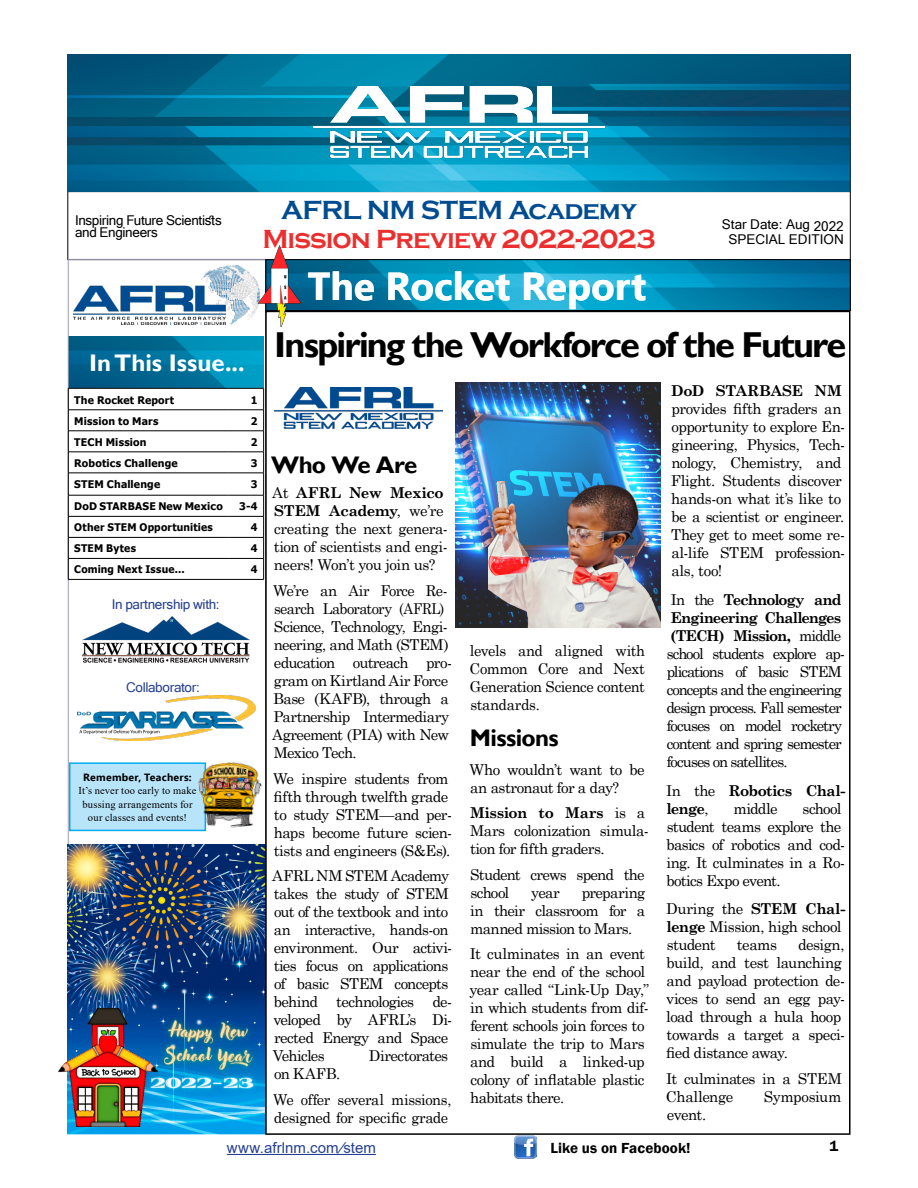
<style>
.page{position:relative;width:918px;height:1188px;background:#fff}
.page>*{position:absolute;margin:0;border:0;box-sizing:border-box;transform-origin:0 0}
.t1{font:700 39px "Ebrima";letter-spacing:-.005em;color:#fff}
.t2{font:700 36px "Gill Sans";letter-spacing:-.055em;color:#000}
.t3{font:700 27px "Copperplate Gothic";letter-spacing:-.03em;color:#eb2e2e}
.t4{font:700 27px "Copperplate Gothic";letter-spacing:-.03em;color:#004c90}
.t5{font:700 24px "Gill Sans";letter-spacing:-.025em;color:#000}
.t6{font:700 24px "Gill Sans";color:#fff}
.t7{font:15px/18px "Century Schoolbook";letter-spacing:-.04em;color:#000}
.t8{font:15px/18px "Century Schoolbook";letter-spacing:-.065em;color:#000}
.t9{font:700 15px/18px "Century Schoolbook";letter-spacing:-.035em;color:#000}
.t10{font:15px "Arial";letter-spacing:.005em;color:#25408f}
.t11{font:600 15px "Franklin Gothic";letter-spacing:.005em;color:#000}
.t12{font:700 15px "Century Schoolbook";letter-spacing:-.015em;color:#000}
.t13{font:13.5px/12px "Microsoft Sans Serif";letter-spacing:-.015em;color:#000}
.t14{font:13.5px "Microsoft Sans Serif";letter-spacing:-.025em;color:#25408f}
.t15{font:700 10.5px "Tahoma";letter-spacing:.015em;color:#000}
.t16{font:10.5px/13.5px "Times New Roman";letter-spacing:.02em;color:#000;text-align:center}
.t17{font:700 10.5px "Ebrima";letter-spacing:.025em;color:#000}
.s1{font-weight:700}
.s2{font-weight:400}
</style>
<div class="page">
<hr style="left:227px;top:1154px;width:149px;height:1px;background:#25408f">
<img style="left:514px;top:1136px;width:22px;height:23px">
<img style="left:70px;top:337px;width:193px;height:51px">
<img style="left:300px;top:261px;width:548px;height:48px">
<img style="left:73px;top:265px;width:186px;height:60px">
<img style="left:68px;top:54px;width:782px;height:137px">
<img style="left:313px;top:86px;width:292px;height:73px">
<hr style="left:68px;top:431px;width:161px;height:1px;background:#000">
<hr style="left:229px;top:431px;width:35px;height:1px;background:#000">
<hr style="left:68px;top:452px;width:161px;height:1px;background:#000">
<hr style="left:229px;top:452px;width:35px;height:1px;background:#000">
<hr style="left:68px;top:495px;width:161px;height:1px;background:#000">
<hr style="left:229px;top:495px;width:35px;height:1px;background:#000">
<hr style="left:68px;top:516px;width:161px;height:1px;background:#000">
<hr style="left:229px;top:516px;width:35px;height:1px;background:#000">
<hr style="left:68px;top:473px;width:161px;height:1px;background:#000">
<hr style="left:229px;top:473px;width:35px;height:1px;background:#000">
<hr style="left:68px;top:537px;width:161px;height:1px;background:#000">
<hr style="left:68px;top:558px;width:161px;height:1px;background:#000">
<hr style="left:68px;top:579px;width:161px;height:1px;background:#000">
<hr style="left:68px;top:388px;width:161px;height:1px;background:#000">
<svg style="left:68px;top:389px;width:1px;height:190px"></svg>
<hr style="left:68px;top:410px;width:161px;height:1px;background:#000">
<hr style="left:229px;top:410px;width:35px;height:1px;background:#000">
<hr style="left:229px;top:388px;width:35px;height:1px;background:#000">
<hr style="left:229px;top:537px;width:35px;height:1px;background:#000">
<hr style="left:229px;top:558px;width:35px;height:1px;background:#000">
<svg style="left:263px;top:389px;width:1px;height:190px"></svg>
<hr style="left:229px;top:579px;width:35px;height:1px;background:#000">
<img style="left:82px;top:616px;width:167px;height:47px">
<div style="left:266px;top:259px;width:584px;height:52px;border:1px solid #000"></div>
<img style="left:78px;top:695px;width:178px;height:46px">
<div style="left:70px;top:763px;width:135px;height:67px;background:#b8e4fa"></div>
<div style="left:69px;top:762px;width:137px;height:69px;border:2px solid #00aeef"></div>
<img style="left:196px;top:762px;width:66px;height:69px">
<img style="left:259px;top:246px;width:41px;height:80px">
<img style="left:68px;top:845px;width:197px;height:289px">
<img style="left:58px;top:1008px;width:100px;height:119px">
<img style="left:274px;top:388px;width:168px;height:41px">
<img style="left:455px;top:382px;width:205px;height:245px">
<img style="left:489px;top:482px;width:171px;height:145px">
<p class="t13" style="left:75px;top:214px;width:148px">Inspiring Future Scientists and Engineers</p>
<h3 class="t6" style="left:89px;top:348px;width:157px">In This Issue...</h3>
<h3 class="t4" style="left:281px;top:195px;width:357px">AFRL NM STEM Academy</h3>
<h3 class="t3" style="left:262px;top:224px;width:395px">Mission Preview 2022-2023</h3>
<h1 class="t1" style="left:308px;top:256px;width:340px">The Rocket Report</h1>
<p class="t13" style="left:722px;top:217px;width:123px;line-height:15px;text-align:center">Star Date: Aug 2022<br>SPECIAL EDITION</p>
<h2 class="t2" style="left:274px;top:323px;width:574px">Inspiring the Workforce of the Future</h2>
<p class="t15" style="left:74px;top:393px;width:102px">The Rocket Report</p>
<p class="t15" style="left:251px;top:393px;width:8px">1</p>
<p class="t15" style="left:74px;top:414px;width:86px">Mission to Mars</p>
<p class="t15" style="left:251px;top:414px;width:8px">2</p>
<p class="t15" style="left:74px;top:435px;width:74px">TECH Mission</p>
<p class="t15" style="left:251px;top:435px;width:8px">2</p>
<p class="t15" style="left:74px;top:456px;width:105px">Robotics Challenge</p>
<p class="t15" style="left:251px;top:456px;width:8px">3</p>
<p class="t15" style="left:74px;top:477px;width:88px">STEM Challenge</p>
<p class="t15" style="left:251px;top:477px;width:8px">3</p>
<p class="t15" style="left:74px;top:499px;width:150px">DoD STARBASE New Mexico</p>
<p class="t15" style="left:239px;top:499px;width:20px">3-4</p>
<p class="t15" style="left:74px;top:520px;width:140px">Other STEM Opportunities</p>
<p class="t15" style="left:251px;top:520px;width:8px">4</p>
<p class="t15" style="left:74px;top:541px;width:63px">STEM Bytes</p>
<p class="t15" style="left:251px;top:541px;width:8px">4</p>
<p class="t15" style="left:74px;top:562px;width:112px">Coming Next Issue...</p>
<p class="t15" style="left:251px;top:562px;width:8px">4</p>
<p class="t14" style="left:112px;top:596px;width:109px">In partnership with:</p>
<p class="t14" style="left:126px;top:678px;width:75px">Collaborator:</p>
<p class="t17" style="left:83px;top:769px;width:110px">Remember, Teachers:</p>
<p class="t16" style="left:79px;top:783px;width:119px">It’s never too early to make bussing arrangements for our classes and events!</p>
<h3 class="t5" style="left:271px;top:450px;width:148px">Who We Are</h3>
<p class="t7" style="left:272px;top:483px;width:177px">At <span class="s1">AFRL New Mexico<br>STEM Academy</span>, we’re creating the next genera&shy;tion of scientists and engi&shy;neers! Won’t you join us?</p>
<p class="t7" style="left:272px;top:580px;width:181px">We’re an Air Force Re&shy;search Laboratory (AFRL)<br>Science, Technology, Engi&shy;neering, and Math (STEM) education outreach pro&shy;gram on Kirtland Air Force<br>Base (KAFB), through a<br>Partnership Intermediary<br>Agreement (PIA) with New<br>Mexico Tech.</p>
<p class="t7" style="left:273px;top:768px;width:181px">We inspire students from fifth through twelfth grade to study STEM—and per&shy;haps become future scien&shy;tists and engineers (S&amp;Es).</p>
<p class="t7" style="left:272px;top:865px;width:181px">AFRL NM STEM Academy takes the study of STEM out of the textbook and into an interactive, hands-on environment. Our activi&shy;ties focus on applications of basic STEM concepts behind technologies de&shy;veloped by AFRL’s Di&shy;rected Energy and Space<br>Vehicles</p>
<p class="t7" style="left:369px;top:1046px;width:81px">Directorates</p>
<p class="t7" style="left:273px;top:1060px;width:180px;line-height:25.5px">on KAFB.<br>We offer several missions,</p>
<p class="t7" style="left:274px;top:1107px;width:176px">designed for specific grade</p>
<p class="t7" style="left:470px;top:640px;width:177px;text-align:justify">levels and aligned with Common Core and Next Generation Science content standards.</p>
<h3 class="t5" style="left:470px;top:724px;width:90px">Missions</h3>
<p class="t7" style="left:469px;top:759px;width:177px">Who wouldn’t want to be an astronaut for a day?</p>
<p class="t7" style="left:470px;top:802px;width:180px"><span class="s1">Mission to Mars</span> is a<br>Mars colonization simula&shy;tion for fifth graders.</p>
<p class="t7" style="left:470px;top:864px;width:176px">Student crews spend the school</p>
<p class="t7" style="left:470px;top:882px;width:177px;text-align:justify;text-indent:112px">preparing in their classroom for a manned mission to Mars.</p>
<p class="t7" style="left:470px;top:944px;width:181px">It culminates in an event near the end of the school year called “Link-Up Day,” in which students from dif&shy;ferent schools join forces to simulate the trip to Mars and build a linked-up colony of inflatable plastic habitats there.</p>
<p class="t7" style="left:531px;top:882px;width:30px">year</p>
<p class="t12" style="left:671px;top:379px;width:172px">DoD STARBASE NM</p>
<p class="t7" style="left:671px;top:399px;width:176px">provides fifth graders an opportunity to explore En&shy;gineering, Physics, Tech&shy;nology, Chemistry, and<br>Flight. Students discover hands-on what it’s like to be a scientist or engineer.<br>They get to meet some re&shy;al-life STEM profession&shy;als, too!</p>
<p class="t8" style="left:667px;top:589px;width:180px">In the <span class="s1">Technology and<br>Engineering Challenges (TECH) Mission,</span> middle school students explore ap&shy;plications of basic STEM concepts and the engineering design process. Fall semester focuses on model rocketry content and spring semester focuses on satellites.</p>
<p class="t9" style="left:666px;top:780px;width:181px"><span class="s2">In the</span> Robotics Chal&shy;lenge<span class="s2">,</span></p>
<p class="t7" style="left:667px;top:798px;width:180px;text-indent:136px">school student teams explore the basics of robotics and cod&shy;ing. It culminates in a Ro&shy;botics Expo event.</p>
<p class="t7" style="left:666px;top:898px;width:181px">During the <span class="s1">STEM Chal&shy;lenge</span> Mission, high school student</p>
<p class="t7" style="left:734px;top:798px;width:45px">middle</p>
<p class="t7" style="left:666px;top:935px;width:181px;text-indent:132px">design, build, and test launching and payload protection de&shy;vices to send an egg pay&shy;load through a hula hoop towards a target a speci&shy;fied distance away.</p>
<p class="t7" style="left:666px;top:1068px;width:178px">It culminates in a STEM<br>Challenge</p>
<p class="t7" style="left:737px;top:935px;width:42px">teams</p>
<p class="t7" style="left:764px;top:1086px;width:79px">Symposium</p>
<p class="t7" style="left:667px;top:1104px;width:41px">event.</p>
<p class="t10" style="left:227px;top:1137px;width:151px">www.afrlnm.com/stem</p>
<p class="t11" style="left:550px;top:1139px;width:142px">Like us on Facebook!</p>
<p class="t11" style="left:830px;top:1137px;width:10px">1</p>
</div>
